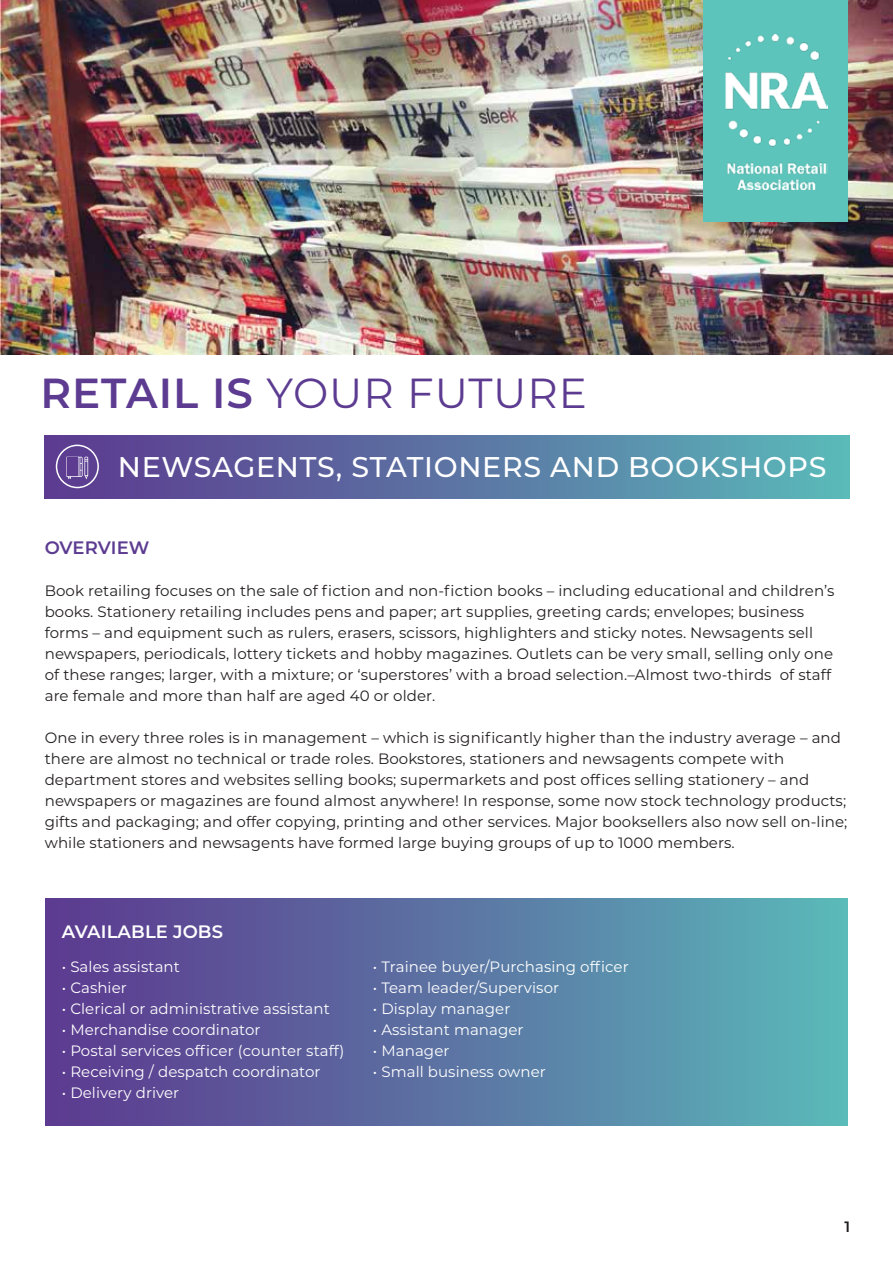
<style>
.page{position:relative;width:893px;height:1263px;background:#fff}
.page>*{position:absolute;margin:0;border:0;box-sizing:border-box;transform-origin:0 0}
.t1{font:42px "Montserrat";letter-spacing:.025em;color:#5c3b91}
.t2{font:500 28.5px "Montserrat";letter-spacing:.025em;color:#fff}
.t3{font:600 18px "Montserrat";letter-spacing:.005em;color:#fff}
.t4{font:600 18px "Montserrat";letter-spacing:-.005em;color:#5c3b91}
.t5{font:15px/21px "Montserrat";letter-spacing:.005em;color:#231f20}
.t6{font:15px "Montserrat";letter-spacing:.005em;color:#fff}
.t7{font:600 15px "Montserrat";color:#231f20}
.s1{font-weight:600}
</style>
<div class="page">
<img style="left:0;top:0;width:893px;height:354px">
<div style="left:704px;top:0;width:144px;height:221px;background:#5cc4ba"></div>
<div style="left:45px;top:436px;width:804px;height:63px;background:linear-gradient(to right,#5e3890,#59b5b8)"></div>
<div style="left:56px;top:445px;width:43px;height:43px;border:2px solid #fff;border-radius:50%"></div>
<svg style="left:66px;top:457px;width:22px;height:22px"></svg>
<div style="left:67px;top:457px;width:11px;height:19px;background:#5c3b91"></div>
<div style="left:45px;top:899px;width:803px;height:226px;background:linear-gradient(to right,#5c358f,#5ab6b9)"></div>
<h1 class="t1" style="left:40px;top:365px;width:548px"><span class="s1">RETAIL IS</span> YOUR FUTURE</h1>
<h2 class="t2" style="left:118px;top:447px;width:710px">NEWSAGENTS, STATIONERS AND BOOKSHOPS</h2>
<p class="t4" style="left:45px;top:535px;width:106px">OVERVIEW</p>
<p class="t5" style="left:45px;top:580px;width:791px">Book retailing focuses on the sale of fiction and non-fiction books – including educational and children’s books. Stationery retailing includes pens and paper; art supplies, greeting cards; envelopes; business forms – and equipment such as rulers, erasers, scissors, highlighters and sticky notes. Newsagents sell newspapers, periodicals, lottery tickets and hobby magazines. Outlets can be very small, selling only one of these ranges; larger, with a mixture; or ‘superstores’ with a broad selection.–Almost two-thirds of staff are female and more than half are aged 40 or older.</p>
<p class="t5" style="left:45px;top:727px;width:804px">One in every three roles is in management – which is significantly higher than the industry average – and there are almost no technical or trade roles. Bookstores, stationers and newsagents compete with department stores and websites selling books; supermarkets and post offices selling stationery – and newspapers or magazines are found almost anywhere! In response, some now stock technology products; gifts and packaging; and offer copying, printing and other services. Major booksellers also now sell on-line; while stationers and newsagents have formed large buying groups of up to 1000 members.</p>
<p class="t3" style="left:62px;top:919px;width:163px">AVAILABLE JOBS</p>
<p class="t6" style="left:62px;top:956px;width:120px">• Sales assistant</p>
<p class="t6" style="left:62px;top:977px;width:67px">• Cashier</p>
<p class="t6" style="left:62px;top:998px;width:269px">• Clerical or administrative assistant</p>
<p class="t6" style="left:62px;top:1019px;width:200px">• Merchandise coordinator</p>
<p class="t6" style="left:62px;top:1040px;width:284px">• Postal services officer (counter staff)</p>
<p class="t6" style="left:62px;top:1061px;width:260px">• Receiving / despatch coordinator</p>
<p class="t6" style="left:62px;top:1082px;width:119px">• Delivery driver</p>
<p class="t6" style="left:373px;top:956px;width:257px">• Trainee buyer/Purchasing officer</p>
<p class="t6" style="left:373px;top:977px;width:188px">• Team leader/Supervisor</p>
<p class="t6" style="left:373px;top:998px;width:139px">• Display manager</p>
<p class="t6" style="left:373px;top:1019px;width:152px">• Assistant manager</p>
<p class="t6" style="left:373px;top:1040px;width:78px">• Manager</p>
<p class="t6" style="left:373px;top:1061px;width:175px">• Small business owner</p>
<p class="t7" style="left:844px;top:1216px;width:7px">1</p>
</div>
